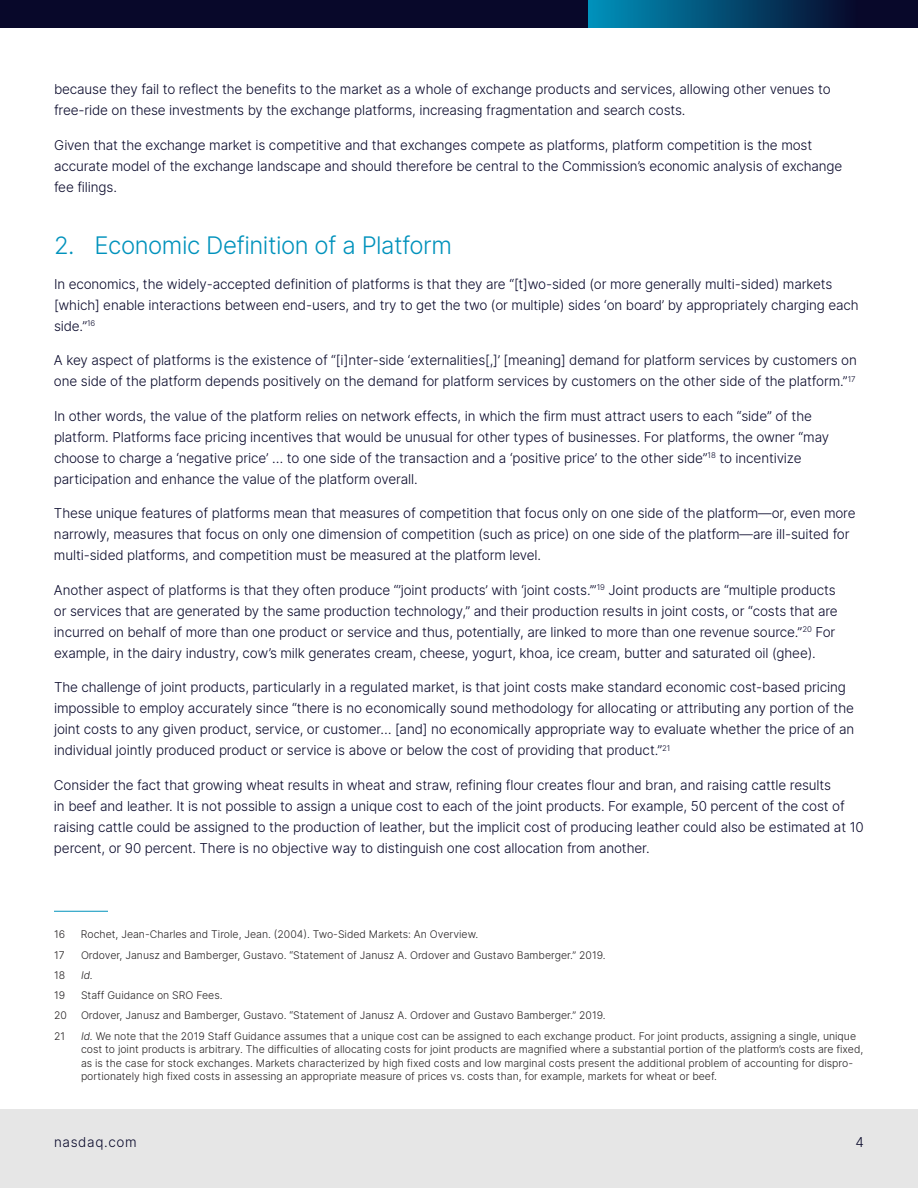
<style>
.page{position:relative;width:918px;height:1188px;background:#fff}
.page>*{position:absolute;margin:0;border:0;box-sizing:border-box;transform-origin:0 0}
.t1{font:300 24px "Inter";letter-spacing:-.02em;color:#0092bc}
.t2{font:300 13.5px/21px "Inter";letter-spacing:-.01em;color:#08082a}
.t3{font:300 13.5px "Inter";letter-spacing:.05em;color:#08082a}
.t4{font:300 10.5px/13.5px "Inter";color:#231f20}
.t5{font:italic 300 10.5px "Inter";color:#231f20}
.s1{font-style:italic}
</style>
<div class="page">
<hr style="left:54px;top:911px;width:54px;height:1px;background:#0092bc">
<div style="left:0;top:1109px;width:918px;height:79px;background:#e6e6e6"></div>
<div style="left:0;top:0;width:918px;height:28px;background:#08082a"></div>
<svg style="left:589px;top:0;width:249px;height:28px;background:#035178"></svg>
<p class="t2" style="left:54px;top:79px;width:778px">because they fail to reflect the benefits to the market as a whole of exchange products and services, allowing other venues to free-ride on these investments by the exchange platforms, increasing fragmentation and search costs.</p>
<p class="t2" style="left:54px;top:134px;width:790px">Given that the exchange market is competitive and that exchanges compete as platforms, platform competition is the most accurate model of the exchange landscape and should therefore be central to the Commission’s economic analysis of exchange fee filings.</p>
<h1 class="t1" style="left:54px;top:228px;width:399px">2. Economic Definition of a Platform</h1>
<p class="t2" style="left:54px;top:273px;width:806px">In economics, the widely-accepted definition of platforms is that they are “[t]wo-sided (or more generally multi-sided) markets [which] enable interactions between end-users, and try to get the two (or multiple) sides ‘on board’ by appropriately charging each side.”<sup>16</sup></p>
<p class="t2" style="left:54px;top:350px;width:805px">A key aspect of platforms is the existence of “[i]nter-side ‘externalities[,]’ [meaning] demand for platform services by customers on one side of the platform depends positively on the demand for platform services by customers on the other side of the platform.”<sup>17</sup></p>
<p class="t2" style="left:54px;top:405px;width:777px">In other words, the value of the platform relies on network effects, in which the firm must attract users to each “side” of the platform. Platforms face pricing incentives that would be unusual for other types of businesses. For platforms, the owner “may choose to charge a ‘negative price’ … to one side of the transaction and a ‘positive price’ to the other side”<sup>18</sup> to incentivize participation and enhance the value of the platform overall.</p>
<p class="t2" style="left:54px;top:503px;width:803px">These unique features of platforms mean that measures of competition that focus only on one side of the platform—or, even more narrowly, measures that focus on only one dimension of competition (such as price) on one side of the platform—are ill-suited for multi-sided platforms, and competition must be measured at the platform level.</p>
<p class="t2" style="left:54px;top:579px;width:785px">Another aspect of platforms is that they often produce “’joint products’ with ‘joint costs.’”<sup>19</sup> Joint products are “multiple products or services that are generated by the same production technology,” and their production results in joint costs, or “costs that are incurred on behalf of more than one product or service and thus, potentially, are linked to more than one revenue source.”<sup>20</sup> For example, in the dairy industry, cow’s milk generates cream, cheese, yogurt, khoa, ice cream, butter and saturated oil (ghee).</p>
<p class="t2" style="left:54px;top:677px;width:802px">The challenge of joint products, particularly in a regulated market, is that joint costs make standard economic cost-based pricing impossible to employ accurately since “there is no economically sound methodology for allocating or attributing any portion of the joint costs to any given product, service, or customer… [and] no economically appropriate way to evaluate whether the price of an individual jointly produced product or service is above or below the cost of providing that product.”<sup>21</sup></p>
<p class="t2" style="left:54px;top:774px;width:811px">Consider the fact that growing wheat results in wheat and straw, refining flour creates flour and bran, and raising cattle results<br>in beef and leather. It is not possible to assign a unique cost to each of the joint products. For example, 50 percent of the cost of raising cattle could be assigned to the production of leather, but the implicit cost of producing leather could also be estimated at 10 percent, or 90 percent. There is no objective way to distinguish one cost allocation from another.</p>
<p class="t4" style="left:54px;top:928px;width:13px">16</p>
<p class="t4" style="left:81px;top:928px;width:399px">Rochet, Jean-Charles and Tirole, Jean. (2004). Two-Sided Markets: An Overview.</p>
<p class="t4" style="left:54px;top:948px;width:12px">17</p>
<p class="t4" style="left:81px;top:948px;width:526px">Ordover, Janusz and Bamberger, Gustavo. “Statement of Janusz A. Ordover and Gustavo Bamberger.” 2019.</p>
<p class="t4" style="left:54px;top:968px;width:13px">18</p>
<p class="t5" style="left:81px;top:968px;width:13px">Id.</p>
<p class="t4" style="left:54px;top:988px;width:13px">19</p>
<p class="t4" style="left:81px;top:988px;width:143px">Staff Guidance on SRO Fees.</p>
<p class="t4" style="left:54px;top:1009px;width:14px">20</p>
<p class="t4" style="left:81px;top:1009px;width:526px">Ordover, Janusz and Bamberger, Gustavo. “Statement of Janusz A. Ordover and Gustavo Bamberger.” 2019.</p>
<p class="t4" style="left:54px;top:1029px;width:13px">21</p>
<p class="t4" style="left:81px;top:1029px;width:784px"><span class="s1">Id.</span> We note that the 2019 Staff Guidance assumes that a unique cost can be assigned to each exchange product. For joint products, assigning a single, unique cost to joint products is arbitrary. The difficulties of allocating costs for joint products are magnified where a substantial portion of the platform’s costs are fixed, as is the case for stock exchanges. Markets characterized by high fixed costs and low marginal costs present the additional problem of accounting for dispro&shy;portionately high fixed costs in assessing an appropriate measure of prices vs. costs than, for example, markets for wheat or beef.</p>
<p class="t3" style="left:54px;top:1133px;width:84px">nasdaq.com</p>
<p class="t2" style="left:856px;top:1132px;width:10px">4</p>
</div>
